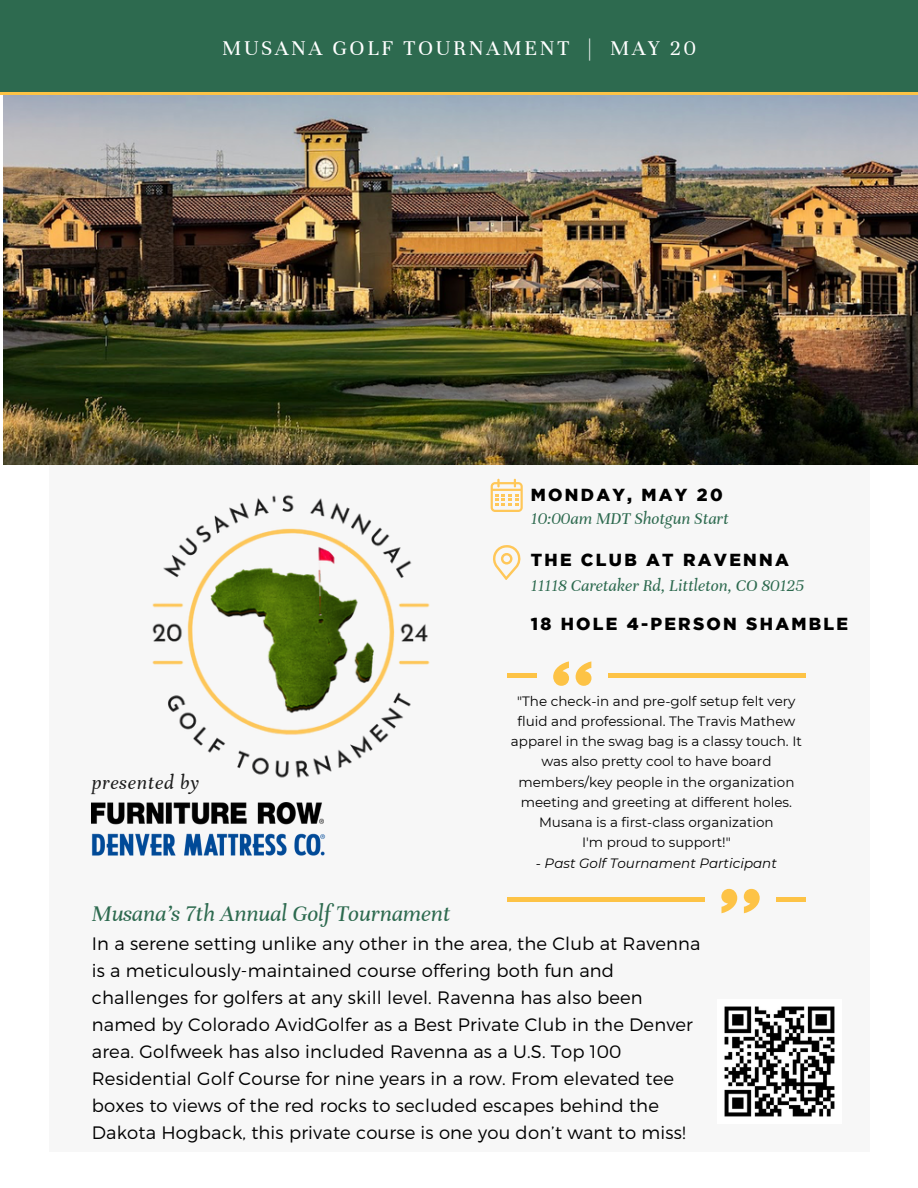
<style>
.page{position:relative;width:918px;height:1188px;background:#fff}
.page>*{position:absolute;margin:0;border:0;box-sizing:border-box;transform-origin:0 0}
.t1{font:italic 24px "Unna";color:#2d6a4f}
.t2{font:22.5px "Unna";letter-spacing:.115em;color:#fff}
.t3{font:italic 20.55px "Unna";letter-spacing:.04em;color:#1c1c1c}
.t4{font:300 18px/27px "Montserrat";letter-spacing:.01em;color:#000}
.t5{font:italic 17.7px "Unna";color:#2d6a4f}
.t6{font:900 17.4px "Gotham";letter-spacing:.13em;color:#000}
.t7{font:13.5px/20.2px "Montserrat";color:#000;text-align:center}
.t8{font:italic 13.5px "Montserrat";color:#000}
</style>
<div class="page">
<div style="left:49px;top:317px;width:820px;height:835px;background:#f7f7f7"></div>
<img style="left:4px;top:95px;width:914px;height:370px">
<div style="left:0;top:89px;width:918px;height:6px;background:#fdc346"></div>
<div style="left:0;top:0;width:918px;height:92px;background:#2d6a4f"></div>
<svg style="left:576px;top:661px;width:15px;height:25px"></svg>
<svg style="left:553px;top:661px;width:16px;height:25px"></svg>
<hr style="left:507px;top:674px;width:30px;height:4px;background:#fdc346">
<hr style="left:608px;top:674px;width:198px;height:4px;background:#fdc346">
<svg style="left:721px;top:889px;width:16px;height:24px"></svg>
<svg style="left:744px;top:889px;width:16px;height:24px"></svg>
<hr style="left:776px;top:897px;width:30px;height:4px;background:#fdc346">
<hr style="left:507px;top:897px;width:198px;height:4px;background:#fdc346">
<svg style="left:491px;top:479px;width:32px;height:33px"></svg>
<svg style="left:493px;top:545px;width:28px;height:35px"></svg>
<img style="left:724px;top:1006px;width:111px;height:111px">
<img style="left:152px;top:495px;width:278px;height:283px">
<img style="left:92px;top:803px;width:230px;height:9px">
<img style="left:91px;top:812px;width:235px;height:44px">
<p class="t2" style="left:222px;top:35px;width:475px">MUSANA GOLF TOURNAMENT | MAY 20</p>
<p class="t6" style="left:531px;top:488px;width:193px">MONDAY, MAY 20</p>
<p class="t5" style="left:531px;top:509px;width:199px">10:00am MDT Shotgun Start</p>
<h3 class="t6" style="left:531px;top:553px;width:260px">THE CLUB AT RAVENNA</h3>
<p class="t5" style="left:531px;top:575px;width:275px">11118 Caretaker Rd, Littleton, CO 80125</p>
<p class="t3" style="left:92px;top:770px;width:108px">presented by</p>
<p class="t1" style="left:92px;top:900px;width:360px">Musana’s 7th Annual Golf Tournament</p>
<p class="t6" style="left:531px;top:617px;width:319px">18 HOLE 4-PERSON SHAMBLE</p>
<h5 class="t7" style="left:511px;top:691px;width:292px">"The check-in and pre-golf setup felt very fluid and professional. The Travis Mathew apparel in the swag bag is a classy touch. It was also pretty cool to have board members/key people in the organization meeting and greeting at different holes.<br>Musana is a first-class organization</h5>
<p class="t7" style="left:582px;top:832px;width:150px">I'm proud to support!"</p>
<p class="t8" style="left:536px;top:854px;width:242px">- Past Golf Tournament Participant</p>
<p class="t4" style="left:92px;top:930px;width:610px">In a serene setting unlike any other in the area, the Club at Ravenna is a meticulously-maintained course offering both fun and challenges for golfers at any skill level. Ravenna has also been named by Colorado AvidGolfer as a Best Private Club in the Denver area. Golfweek has also included Ravenna as a U.S. Top 100<br>Residential Golf Course for nine years in a row. From elevated tee boxes to views of the red rocks to secluded escapes behind the Dakota Hogback, this private course is one you don’t want to miss!</p>
</div>
